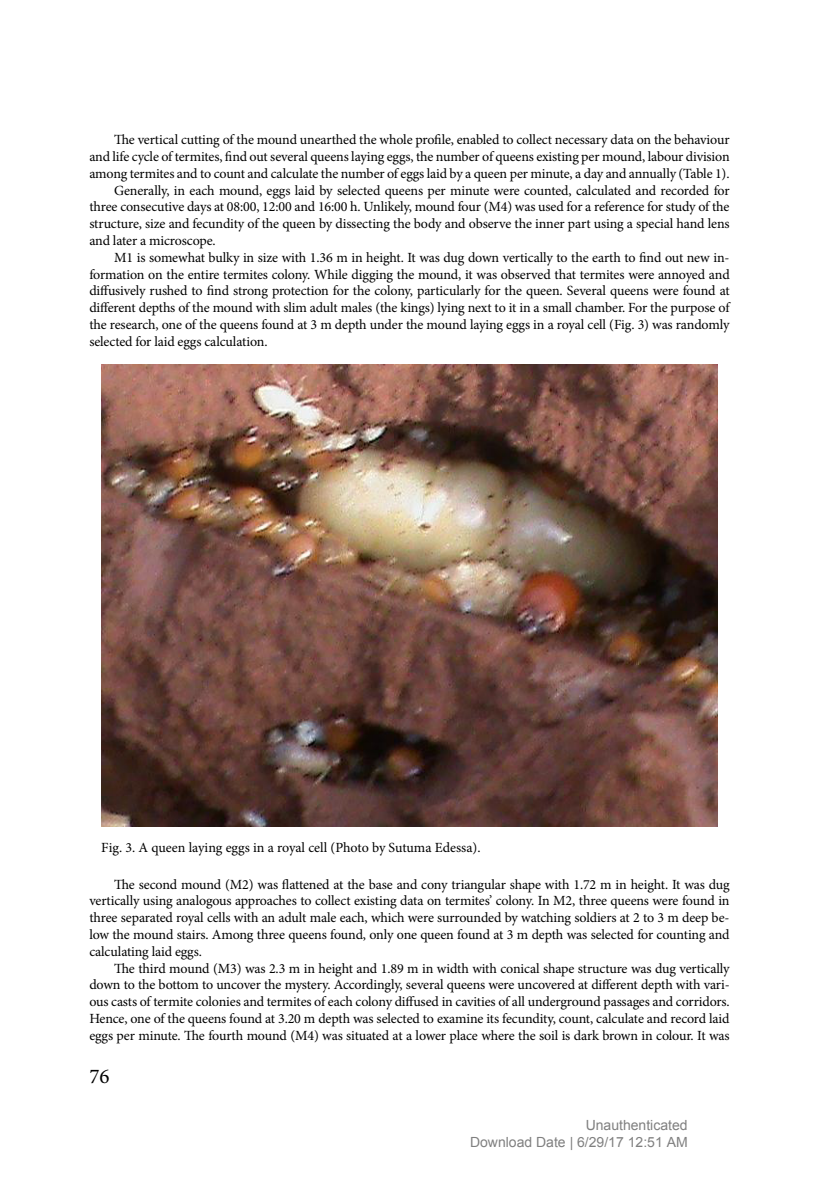
<style>
.page{position:relative;width:819px;height:1191px;background:#fff}
.page>*{position:absolute;margin:0;border:0;box-sizing:border-box;transform-origin:0 0}
.t1{font:21px "Minion Pro";color:#000}
.t2{font:14px/16.8px "Minion Pro";letter-spacing:-.01em;color:#000;text-align:justify}
.t3{font:14px/17.5px "Arial";color:#808080;text-align:right}
</style>
<div class="page">
<img style="left:101px;top:365px;width:616px;height:462px">
<p class="t2" style="left:114px;top:131px;width:617px">The vertical cutting of the mound unearthed the whole profile, enabled to collect necessary data on the behaviour</p>
<p class="t2" style="left:89px;top:148px;width:642px">and life cycle of termites, find out several queens laying eggs, the number of queens existing per mound, labour division</p>
<p class="t2" style="left:89px;top:165px;width:641px">among termites and to count and calculate the number of eggs laid by a queen per minute, a day and annually (Table 1).</p>
<p class="t2" style="left:114px;top:182px;width:617px">Generally, in each mound, eggs laid by selected queens per minute were counted, calculated and recorded for</p>
<p class="t2" style="left:89px;top:199px;width:641px">three consecutive days at 08:00, 12:00 and 16:00 h. Unlikely, mound four (M4) was used for a reference for study of the</p>
<p class="t2" style="left:89px;top:215px;width:641px">structure, size and fecundity of the queen by dissecting the body and observe the inner part using a special hand lens</p>
<p class="t2" style="left:89px;top:232px;width:128px">and later a microscope.</p>
<p class="t2" style="left:114px;top:249px;width:616px">M1 is somewhat bulky in size with 1.36 m in height. It was dug down vertically to the earth to find out new in-</p>
<p class="t2" style="left:89px;top:266px;width:642px">formation on the entire termites colony. While digging the mound, it was observed that termites were annoyed and</p>
<p class="t2" style="left:89px;top:283px;width:641px">diffusively rushed to find strong protection for the colony, particularly for the queen. Several queens were found at</p>
<p class="t2" style="left:89px;top:299px;width:641px">different depths of the mound with slim adult males (the kings) lying next to it in a small chamber. For the purpose of</p>
<p class="t2" style="left:89px;top:316px;width:641px">the research, one of the queens found at 3 m depth under the mound laying eggs in a royal cell (Fig. 3) was randomly</p>
<p class="t2" style="left:89px;top:333px;width:180px">selected for laid eggs calculation.</p>
<p class="t2" style="left:101px;top:839px;width:381px">Fig. 3. A queen laying eggs in a royal cell (Photo by Sutuma Edessa).</p>
<p class="t2" style="left:89px;top:875px;width:642px;text-indent:25px">The second mound (M2) was flattened at the base and cony triangular shape with 1.72 m in height. It was dug vertically using analogous approaches to collect existing data on termites’ colony. In M2, three queens were found in three separated royal cells with an adult male each, which were surrounded by watching soldiers at 2 to 3 m deep be&shy;low the mound stairs. Among three queens found, only one queen found at 3 m depth was selected for counting and calculating laid eggs.</p>
<p class="t2" style="left:89px;top:959px;width:642px;text-indent:25px">The third mound (M3) was 2.3 m in height and 1.89 m in width with conical shape structure was dug vertically down to the bottom to uncover the mystery. Accordingly, several queens were uncovered at different depth with vari&shy;ous casts of termite colonies and termites of each colony diffused in cavities of all underground passages and corridors.<br>Hence, one of the queens found at 3.20 m depth was selected to examine its fecundity, count, calculate and record laid eggs per minute. The fourth mound (M4) was situated at a lower place where the soil is dark brown in colour. It was</p>
<h1 class="t1" style="left:89px;top:1061px;width:22px">76</h1>
<p class="t3" style="left:470px;top:1117px;width:219px">Unauthenticated<br>Download Date | 6/29/17 12:51 AM</p>
</div>
